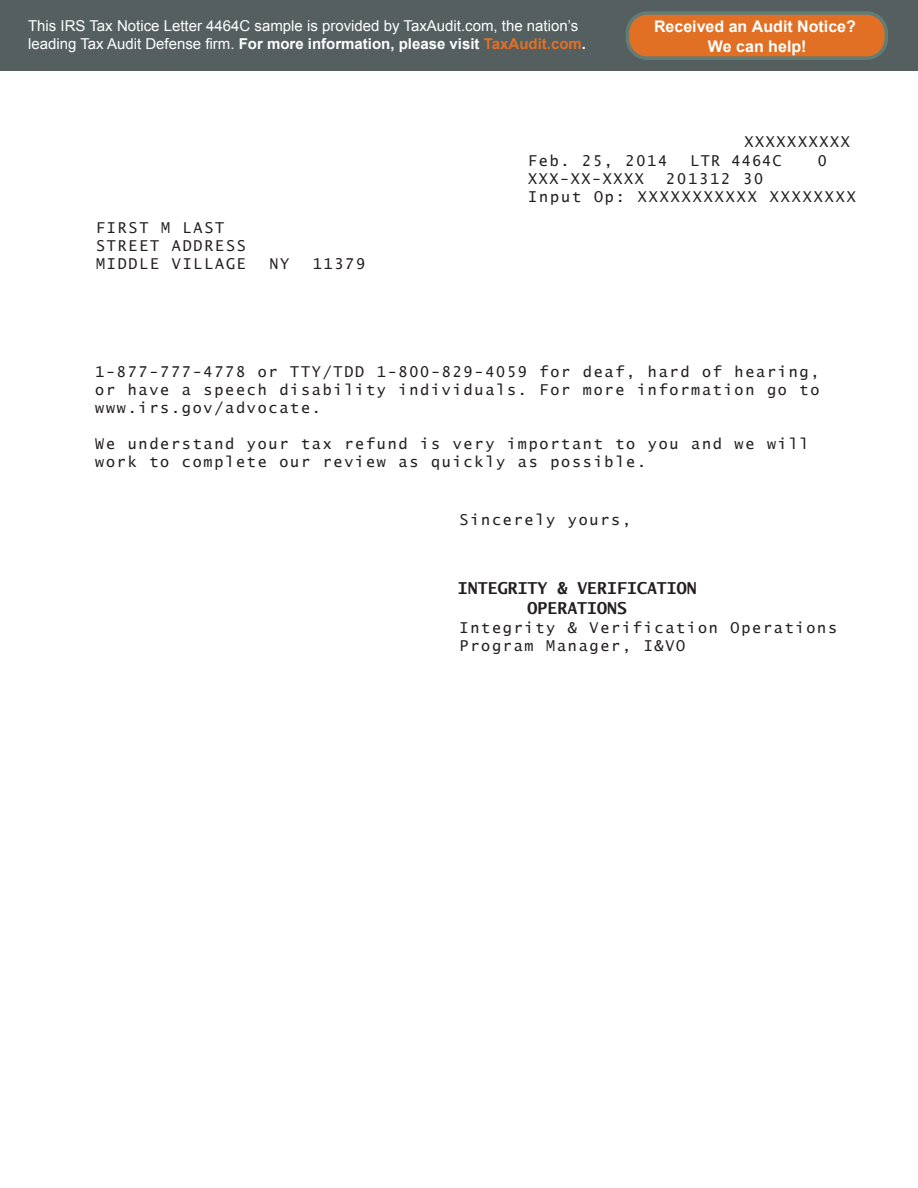
<style>
.page{position:relative;width:918px;height:1188px;background:#fff}
.page>*{position:absolute;margin:0;border:0;box-sizing:border-box;transform-origin:0 0}
.t1{font:700 16.5px "Lucida Sans Typewriter";color:#231f20}
.t2{font:700 16.05px/19.2px "Arial";color:#fff;text-align:center}
.t3{font:15px "Lucida Sans Typewriter";letter-spacing:.12em;color:#231f20}
.t4{font:15px/18px "Arial";color:#fff}
.t5{font:15px "Lucida Sans Typewriter";letter-spacing:.08em;color:#231f20}
.s1{font-weight:700}
.s2{font-weight:700;color:#e17025}
</style>
<div class="page">
<div style="left:0;top:0;width:918px;height:70px;background:#555f60"></div>
<div style="left:627px;top:13px;width:259px;height:45px;background:#e17025;border-radius:20px"></div>
<div style="left:626px;top:11px;width:262px;height:49px;border:4px solid #607d77;border-radius:20px"></div>
<p class="t4" style="left:28px;top:17px;width:559px">This IRS Tax Notice Letter 4464C sample is provided by TaxAudit.com, the nation’s leading Tax Audit Defense firm. <span class="s1">For more information, please visit</span> <span class="s2">TaxAudit.com</span><span class="s1">.</span></p>
<p class="t2" style="left:654px;top:17px;width:203px">Received an Audit Notice?<br>We can help!</p>
<p class="t3" style="left:745px;top:133px;width:107px">XXXXXXXXXX</p>
<p class="t3" style="left:96px;top:219px;width:130px">FIRST M LAST</p>
<p class="t3" style="left:96px;top:237px;width:151px">STREET ADDRESS</p>
<p class="t3" style="left:96px;top:255px;width:151px">MIDDLE VILLAGE</p>
<p class="t3" style="left:269px;top:255px;width:21px">NY</p>
<p class="t3" style="left:313px;top:255px;width:54px">11379</p>
<p class="t3" style="left:528px;top:152px;width:141px">Feb. 25, 2014</p>
<p class="t5" style="left:691px;top:152px;width:92px">LTR 4464C</p>
<p class="t3" style="left:818px;top:152px;width:11px">0</p>
<p class="t3" style="left:528px;top:170px;width:117px">XXX-XX-XXXX</p>
<p class="t3" style="left:666px;top:170px;width:98px">201312 30</p>
<p class="t3" style="left:528px;top:188px;width:329px">Input Op: XXXXXXXXXXX XXXXXXXX</p>
<p class="t3" style="left:95px;top:363px;width:726px">1-877-777-4778 or TTY/TDD 1-800-829-4059 for deaf, hard of hearing,</p>
<p class="t3" style="left:95px;top:381px;width:726px">or have a speech disability individuals. For more information go to</p>
<p class="t3" style="left:95px;top:399px;width:227px">www.irs.gov/advocate.</p>
<p class="t3" style="left:95px;top:435px;width:715px">We understand your tax refund is very important to you and we will</p>
<p class="t3" style="left:95px;top:453px;width:552px">work to complete our review as quickly as possible.</p>
<p class="t3" style="left:460px;top:511px;width:173px">Sincerely yours,</p>
<p class="t1" style="left:458px;top:579px;width:240px">INTEGRITY &amp; VERIFICATION</p>
<p class="t1" style="left:528px;top:599px;width:101px">OPERATIONS</p>
<p class="t3" style="left:460px;top:619px;width:379px">Integrity &amp; Verification Operations</p>
<p class="t3" style="left:460px;top:637px;width:227px">Program Manager, I&amp;VO</p>
</div>
